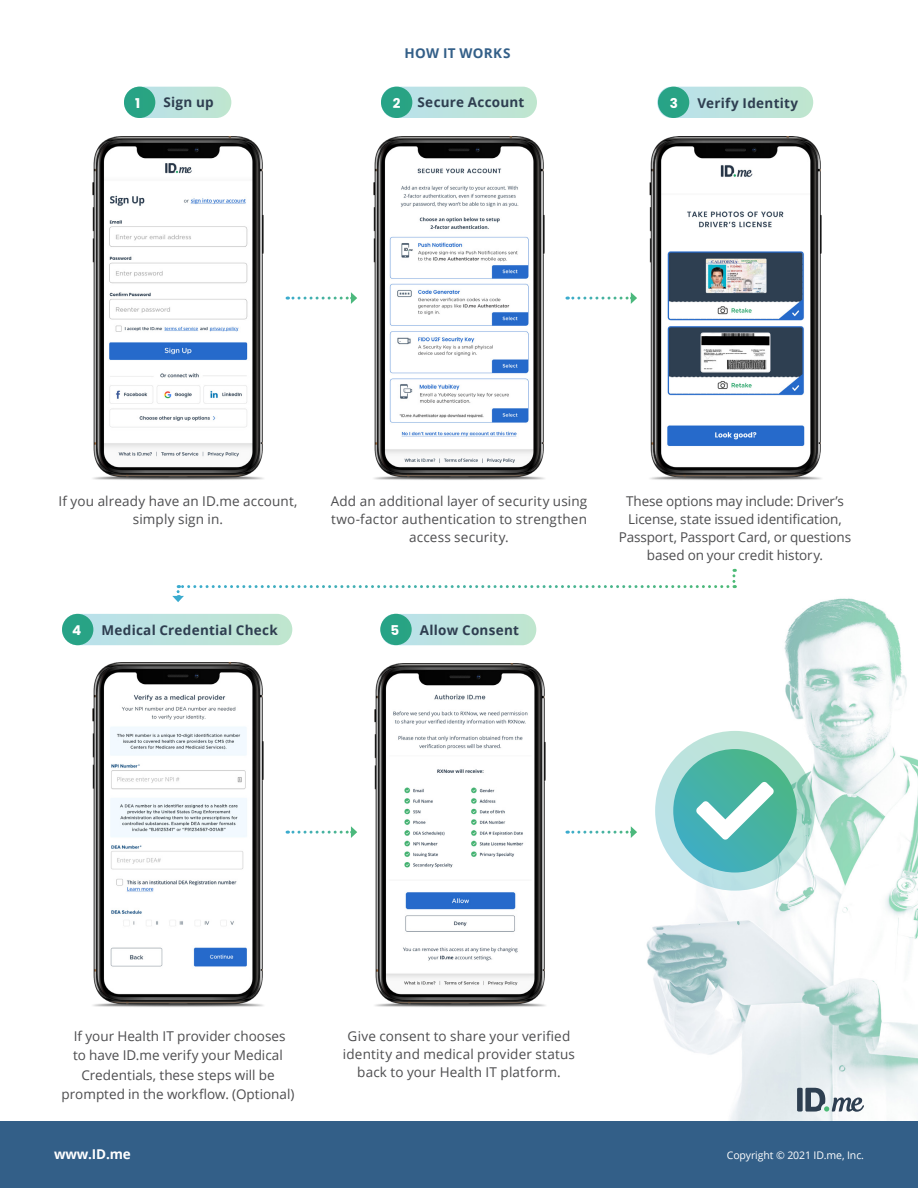
<style>
.page{position:relative;width:918px;height:1188px;background:#fff}
.page>*{position:absolute;margin:0;border:0;box-sizing:border-box;transform-origin:0 0}
.t1{font:13.5px/18px "Open Sans";letter-spacing:.005em;color:#4d4d4f;text-align:center}
.t2{font:700 13.5px "Open Sans";letter-spacing:.02em;color:#2e3e50}
.t3{font:700 13.5px "Open Sans";letter-spacing:.025em;color:#335f88}
.t4{font:700 13.5px "Open Sans";letter-spacing:-.01em;color:#fff}
.t5{font:700 13.5px "Poppins";color:#fff}
.t6{font:10.5px "Open Sans";letter-spacing:-.01em;color:#fff}
</style>
<div class="page">
<img style="left:646px;top:568px;width:272px;height:553px">
<img style="left:92px;top:136px;width:172px;height:344px">
<img style="left:374px;top:663px;width:172px;height:344px">
<img style="left:92px;top:663px;width:172px;height:344px">
<img style="left:649px;top:136px;width:173px;height:344px">
<img style="left:373px;top:136px;width:172px;height:344px">
<svg style="left:655px;top:731px;width:160px;height:160px;background:#b8e0db"></svg>
<svg style="left:673px;top:749px;width:124px;height:124px;background:#47b2a5"></svg>
<svg style="left:696px;top:782px;width:78px;height:58px"></svg>
<div style="left:0;top:1121px;width:918px;height:67px;background:#335f88"></div>
<svg style="left:287px;top:292px;width:70px;height:12px"></svg>
<svg style="left:287px;top:826px;width:70px;height:12px"></svg>
<svg style="left:567px;top:826px;width:70px;height:12px"></svg>
<svg style="left:567px;top:292px;width:70px;height:12px"></svg>
<svg style="left:172px;top:569px;width:563px;height:33px"></svg>
<svg style="left:797px;top:1088px;width:67px;height:24px"></svg>
<svg style="left:124px;top:87px;width:107px;height:31px;background:#98d3c5"></svg>
<svg style="left:381px;top:87px;width:156px;height:31px;background:#a4d8cd"></svg>
<svg style="left:657px;top:87px;width:156px;height:31px;background:#a4d8cd"></svg>
<svg style="left:62px;top:614px;width:230px;height:31px;background:#acdcd2"></svg>
<svg style="left:380px;top:614px;width:156px;height:31px;background:#a4d8cd"></svg>
<p class="t3" style="left:405px;top:44px;width:107px">HOW IT WORKS</p>
<p class="t5" style="left:135px;top:95px;width:7px">1</p>
<p class="t2" style="left:163px;top:93px;width:52px">Sign up</p>
<p class="t5" style="left:389px;top:95px;width:13px">22</p>
<p class="t2" style="left:417px;top:93px;width:109px">Secure Account</p>
<p class="t5" style="left:670px;top:95px;width:10px">3</p>
<p class="t2" style="left:697px;top:93px;width:102px">Verify Identity</p>
<p class="t1" style="left:59px;top:492px;width:241px">If you already have an ID.me account, simply sign in.</p>
<p class="t1" style="left:331px;top:492px;width:258px">Add an additional layer of security using two-factor authentication to strengthen access security.</p>
<p class="t5" style="left:72px;top:623px;width:11px">4</p>
<p class="t2" style="left:102px;top:620px;width:178px">Medical Credential Check</p>
<p class="t5" style="left:390px;top:623px;width:10px">5</p>
<p class="t2" style="left:420px;top:620px;width:101px">Allow Consent</p>
<p class="t1" style="left:619px;top:492px;width:234px">These options may include: Driver’s License, state issued identification, Passport, Passport Card, or questions based on your credit history.</p>
<p class="t1" style="left:62px;top:1026px;width:234px;line-height:19.5px">If your Health IT provider chooses<br>to have ID.me verify your Medical Credentials, these steps will be prompted in the workflow. (Optional)</p>
<p class="t1" style="left:343px;top:1026px;width:234px">Give consent to share your verified identity and medical provider status back to your Health IT platform.</p>
<p class="t4" style="left:54px;top:1144px;width:78px">www.ID.me</p>
<p class="t6" style="left:727px;top:1148px;width:139px">Copyright © 2021 ID.me, Inc.</p>
</div>
